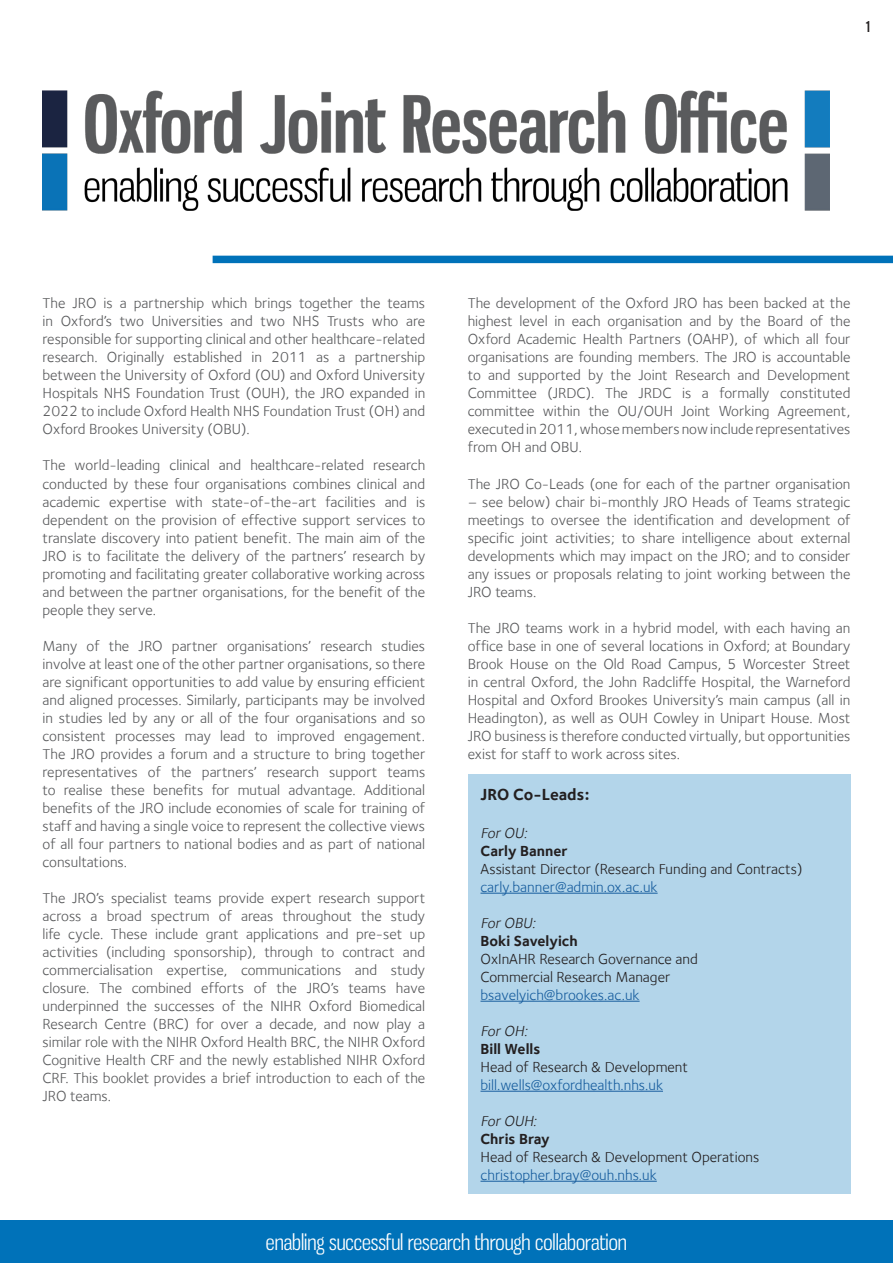
<style>
.page{position:relative;width:893px;height:1263px;background:#fff}
.page>*{position:absolute;margin:0;border:0;box-sizing:border-box;transform-origin:0 0}
.t1{font:21px "Gnuolane Bk";color:#fff}
.t2{font:700 16.5px "Foundry Sterling";letter-spacing:-.005em;color:#231f20}
.t3{font:16.5px "Alternate Got No 3 D";color:#231f20}
.t4{font:15px/18px "Foundry Sterling";color:#58595b;text-align:justify}
.t5{font:15px "Foundry Sterling";color:#231f20}
.t6{font:15px "Foundry Sterling";color:#175d9e}
.t7{font:700 15px "Foundry Sterling";color:#231f20}
.t8{font:italic 15px "Foundry Sterling";color:#231f20}
</style>
<div class="page">
<div style="left:0;top:1220px;width:893px;height:43px;background:#0072b9"></div>
<div style="left:213px;top:256px;width:680px;height:7px;background:#0072b9"></div>
<div style="left:468px;top:774px;width:382px;height:420px;background:#b3d5ea"></div>
<hr style="left:480px;top:893px;width:178px;height:1px;background:#175d9e">
<hr style="left:480px;top:1001px;width:160px;height:1px;background:#175d9e">
<hr style="left:480px;top:1091px;width:183px;height:1px;background:#175d9e">
<hr style="left:480px;top:1181px;width:177px;height:1px;background:#175d9e">
<img style="left:43px;top:90px;width:786px;height:121px">
<p class="t3" style="left:865px;top:18px;width:8px">1</p>
<p class="t4" style="left:43px;top:294px;width:384px">The JRO is a partnership which brings together the teams in Oxford’s two Universities and two NHS Trusts who are responsible for supporting clinical and other healthcare-related research. Originally established in 2011 as a partnership between the University of Oxford (OU) and Oxford University Hospitals NHS Foundation Trust (OUH), the JRO expanded in 2022 to include Oxford Health NHS Foundation Trust (OH) and Oxford Brookes University (OBU).</p>
<p class="t4" style="left:43px;top:456px;width:384px">The world-leading clinical and healthcare-related research conducted by these four organisations combines clinical and academic expertise with state-of-the-art facilities and is dependent on the provision of effective support services to translate discovery into patient benefit. The main aim of the JRO is to facilitate the delivery of the partners’ research by promoting and facilitating greater collaborative working across and between the partner organisations, for the benefit of the people they serve.</p>
<p class="t4" style="left:43px;top:636px;width:384px">Many of the JRO partner organisations’ research studies involve at least one of the other partner organisations, so there are significant opportunities to add value by ensuring efficient and aligned processes. Similarly, participants may be involved in studies led by any or all of the four organisations and so consistent processes may lead to improved engagement.<br>The JRO provides a forum and a structure to bring together representatives of the partners’ research support teams to realise these benefits for mutual advantage. Additional benefits of the JRO include economies of scale for training of staff and having a single voice to represent the collective views of all four partners to national bodies and as part of national consultations.</p>
<p class="t4" style="left:43px;top:888px;width:384px">The JRO’s specialist teams provide expert research support across a broad spectrum of areas throughout the study life cycle. These include grant applications and pre-set up activities (including sponsorship), through to contract and commercialisation expertise, communications and study closure. The combined efforts of the JRO’s teams have underpinned the successes of the NIHR Oxford Biomedical Research Centre (BRC) for over a decade, and now play a similar role with the NIHR Oxford Health BRC, the NIHR Oxford Cognitive Health CRF and the newly established NIHR Oxford CRF. This booklet provides a brief introduction to each of the JRO teams.</p>
<p class="t4" style="left:468px;top:294px;width:384px">The development of the Oxford JRO has been backed at the highest level in each organisation and by the Board of the Oxford Academic Health Partners (OAHP), of which all four organisations are founding members. The JRO is accountable to and supported by the Joint Research and Development Committee (JRDC). The JRDC is a formally constituted committee within the OU/OUH Joint Working Agreement, executed in 2011, whose members now include representatives from OH and OBU.</p>
<p class="t4" style="left:468px;top:474px;width:384px">The JRO Co-Leads (one for each of the partner organisation</p>
<p class="t4" style="left:468px;top:492px;width:384px">– see below) chair bi-monthly JRO Heads of Teams strategic meetings to oversee the identification and development of specific joint activities; to share intelligence about external developments which may impact on the JRO; and to consider any issues or proposals relating to joint working between the JRO teams.</p>
<p class="t4" style="left:468px;top:618px;width:384px">The JRO teams work in a hybrid model, with each having an office base in one of several locations in Oxford; at Boundary Brook House on the Old Road Campus, 5 Worcester Street in central Oxford, the John Radcliffe Hospital, the Warneford Hospital and Oxford Brookes University’s main campus (all in Headington), as well as OUH Cowley in Unipart House. Most JRO business is therefore conducted virtually, but opportunities exist for staff to work across sites.</p>
<p class="t2" style="left:480px;top:784px;width:111px">JRO Co-Leads:</p>
<p class="t8" style="left:480px;top:824px;width:51px">ForOU:</p>
<p class="t7" style="left:480px;top:842px;width:89px">Carly Banner</p>
<p class="t5" style="left:480px;top:860px;width:323px">Assistant Director (Research Funding and Contracts)</p>
<p class="t6" style="left:480px;top:878px;width:179px">carly.banner@admin.ox.ac.uk</p>
<p class="t8" style="left:480px;top:914px;width:59px">ForOBU:</p>
<p class="t7" style="left:480px;top:932px;width:99px">Boki Savelyich</p>
<p class="t5" style="left:480px;top:950px;width:219px">OxInAHR Research Governance and</p>
<p class="t5" style="left:480px;top:968px;width:191px">Commercial Research Manager</p>
<p class="t6" style="left:480px;top:986px;width:161px">bsavelyich@brookes.ac.uk</p>
<p class="t8" style="left:480px;top:1022px;width:51px">ForOH:</p>
<p class="t7" style="left:480px;top:1040px;width:61px">Bill Wells</p>
<p class="t5" style="left:480px;top:1058px;width:209px">Head of Research &amp; Development</p>
<p class="t6" style="left:480px;top:1076px;width:184px">bill.wells@oxfordhealth.nhs.uk</p>
<p class="t8" style="left:480px;top:1112px;width:61px">ForOUH:</p>
<p class="t7" style="left:480px;top:1130px;width:71px">Chris Bray</p>
<p class="t5" style="left:480px;top:1148px;width:280px">Head of Research &amp; Development Operations</p>
<p class="t6" style="left:480px;top:1166px;width:178px">christopher.bray@ouh.nhs.uk</p>
<h1 class="t1" style="left:266px;top:1230px;width:363px">enabling successful research through collaboration</h1>
</div>
